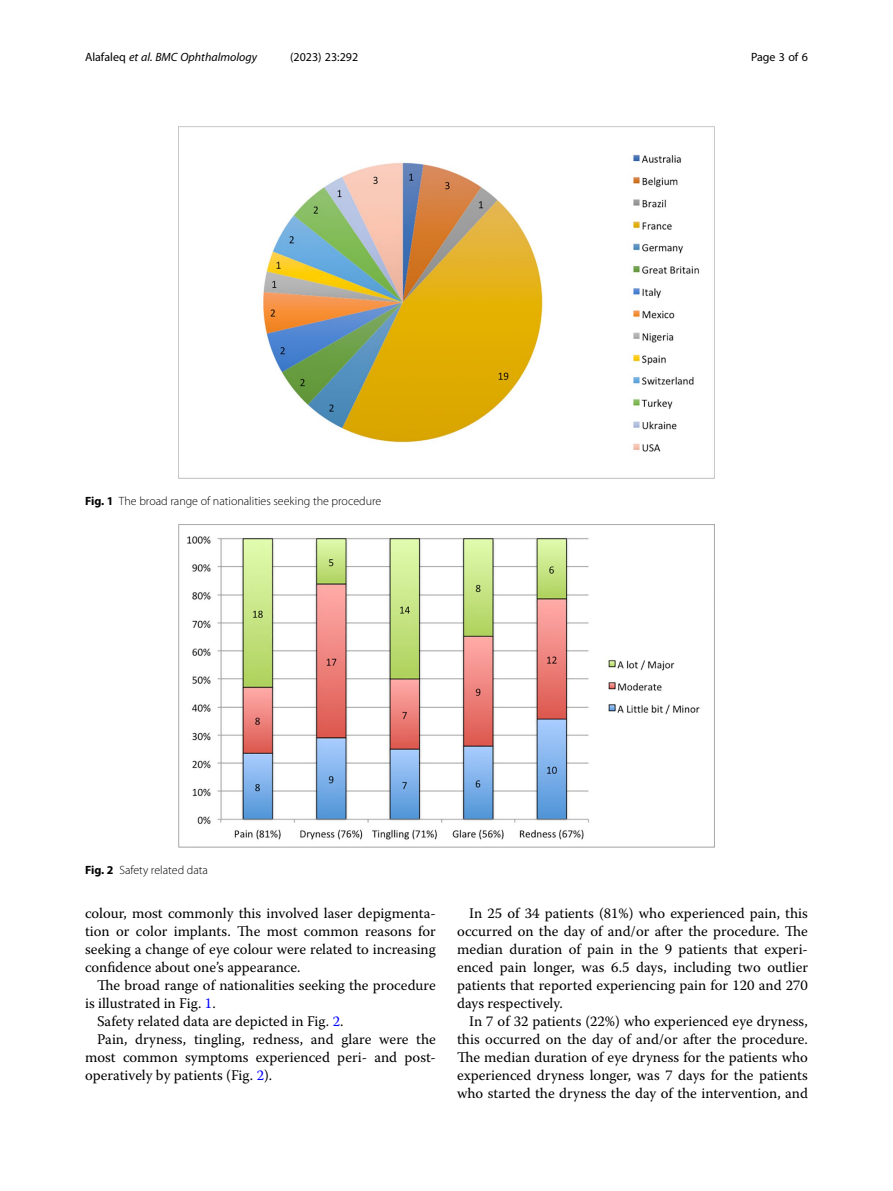
<style>
.page{position:relative;width:893px;height:1191px;background:#fff}
.page>*{position:absolute;margin:0;border:0;box-sizing:border-box;transform-origin:0 0}
.Body_Text_Indent{font:14.7px/18px "Warnock Pro";color:#000;text-align:justify}
.Figure_Caption{font:300 12px "Myriad Pro";color:#000}
.t1{font:italic 12px "Myriad Pro";color:#000}
.t2{font:12px "Myriad Pro";color:#000}
.s1{font-style:normal}
.s2{font-weight:700}
.s3{color:#00f}
</style>
<div class="page">
<img style="left:179px;top:525px;width:535px;height:322px">
<img style="left:179px;top:126px;width:535px;height:352px">
<p class="t1" style="left:85px;top:50px;width:173px"><span class="s1">Alafaleq</span> et al. BMC Ophthalmology</p>
<p class="t2" style="left:290px;top:50px;width:70px">(2023) 23:292</p>
<p class="t2" style="left:751px;top:50px;width:58px">Page 3 of 6</p>
<p class="Figure_Caption" style="left:85px;top:494px;width:298px"><span class="s2">Fig. 1</span> The broad range of nationalities seeking the procedure</p>
<p class="Figure_Caption" style="left:85px;top:864px;width:124px"><span class="s2">Fig. 2</span> Safety related data</p>
<p class="Body_Text_Indent" style="left:85px;top:904px;width:352px">colour, most commonly this involved laser depigmenta&shy;tion or color implants. The most common reasons for seeking a change of eye colour were related to increasing confidence about one’s appearance.</p>
<p class="Body_Text_Indent" style="left:85px;top:976px;width:352px;text-indent:12px">The broad range of nationalities seeking the procedure is illustrated in Fig. <span class="s3">1</span>.</p>
<p class="Body_Text_Indent" style="left:97px;top:1012px;width:248px">Safety related data are depicted in Fig. <span class="s3">2</span>.</p>
<p class="Body_Text_Indent" style="left:85px;top:1030px;width:352px;text-indent:12px">Pain, dryness, tingling, redness, and glare were the most common symptoms experienced peri- and post&shy;operatively by patients (Fig. <span class="s3">2</span>).</p>
<p class="Body_Text_Indent" style="left:457px;top:904px;width:352px;text-indent:12px">In 25 of 34 patients (81%) who experienced pain, this occurred on the day of and/or after the procedure. The median duration of pain in the 9 patients that experi&shy;enced pain longer, was 6.5 days, including two outlier patients that reported experiencing pain for 120 and 270 days respectively.</p>
<p class="Body_Text_Indent" style="left:457px;top:1012px;width:352px;text-indent:12px">In 7 of 32 patients (22%) who experienced eye dryness, this occurred on the day of and/or after the procedure.<br>The median duration of eye dryness for the patients who experienced dryness longer, was 7 days for the patients who started the dryness the day of the intervention, and</p>
</div>
